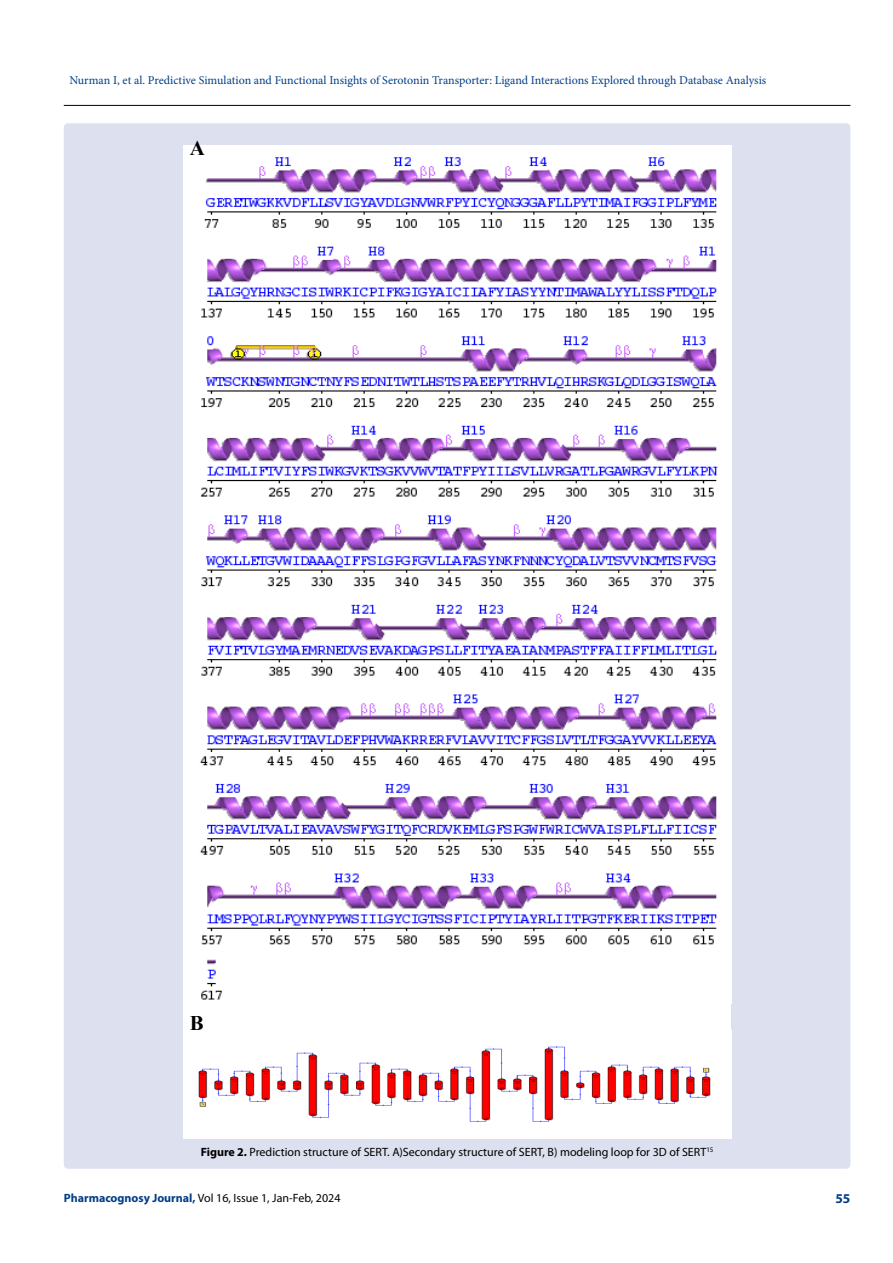
<style>
.page{position:relative;width:893px;height:1263px;background:#fff}
.page>*{position:absolute;margin:0;border:0;box-sizing:border-box;transform-origin:0 0}
.t1{font:700 20.85px "Times New Roman";color:#000}
.t2{font:700 13.5px "Myriad Pro";color:#003e88}
.t3{font:12px "Myriad Pro";color:#000}
.t4{font:12px "Minion Pro";color:#003e88}
.s1{font-weight:700}
.s2{font-weight:700;color:#003e88}
</style>
<div class="page">
<hr style="left:64px;top:105px;width:786px;height:1px;background:#000">
<div style="left:64px;top:123px;width:786px;height:1046px;background:#dde0ef;border-radius:4px"></div>
<img style="left:183px;top:146px;width:548px;height:854px">
<div style="left:183px;top:1000px;width:548px;height:44px;background:#fff"></div>
<img style="left:183px;top:1044px;width:548px;height:94px">
<p class="t4" style="left:69px;top:72px;width:698px">Nurman I, et al. Predictive Simulation and Functional Insights of Serotonin Transporter: Ligand Interactions Explored through Database Analysis</p>
<h1 class="t1" style="left:190px;top:133px;width:17px">A</h1>
<h1 class="t1" style="left:190px;top:1008px;width:15px">B</h1>
<p class="t3" style="left:201px;top:1144px;width:514px"><span class="s1">Figure 2.</span> Prediction structure of SERT. A)Secondary structure of SERT, B) modeling loop for 3D of SERT<sup>15</sup></p>
<p class="t3" style="left:64px;top:1190px;width:278px"><span class="s2">Pharmacognosy Journal,</span> Vol 16, Issue 1, Jan-Feb, 2024</p>
<p class="t2" style="left:835px;top:1189px;width:16px">55</p>
</div>
